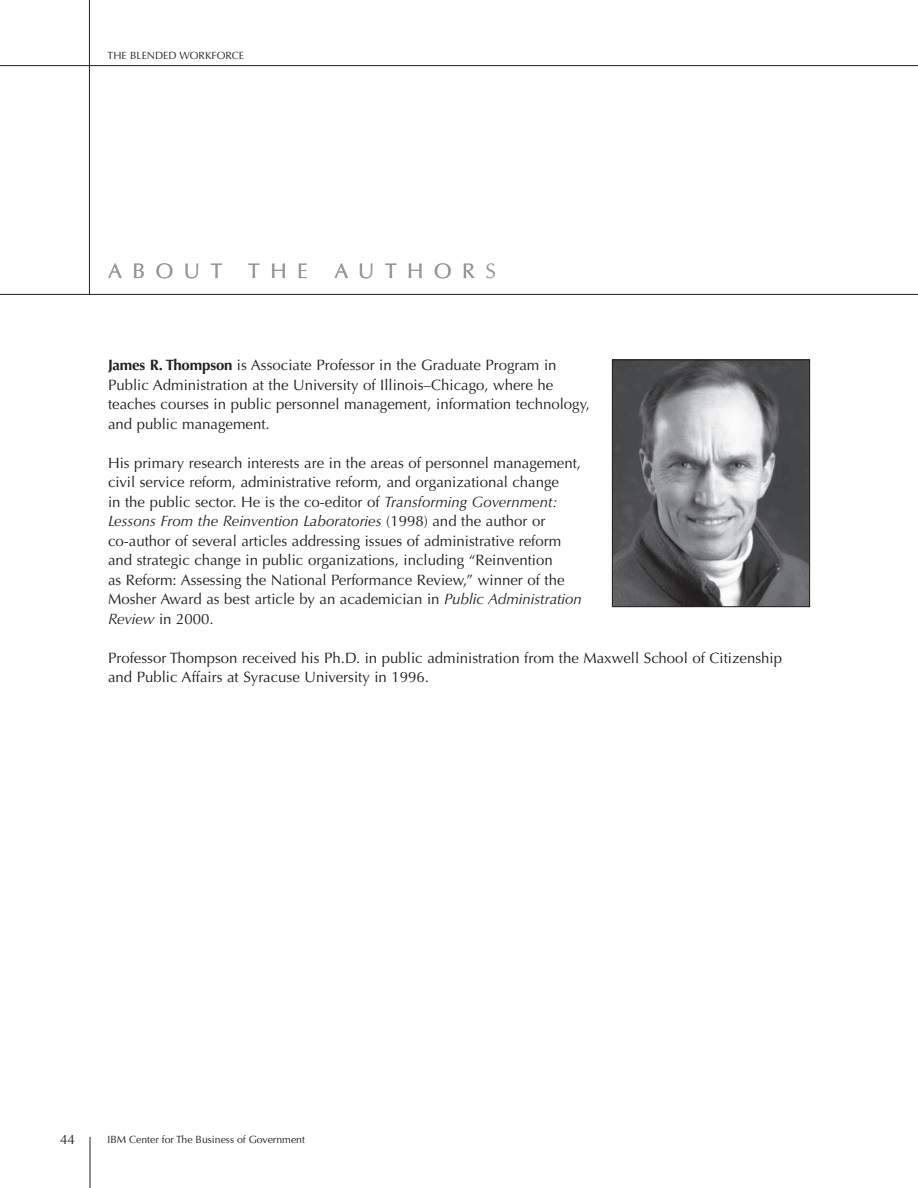
<style>
.page{position:relative;width:918px;height:1188px;background:#fff}
.page>*{position:absolute;margin:0;border:0;box-sizing:border-box;transform-origin:0 0}
.t1{font:21px "Optima";letter-spacing:.5em;color:#939598}
.t2{font:15px/19.5px "Optima";color:#231f20}
.t3{font:13.5px "Optima";color:#231f20}
.t4{font:10.5px "Optima";color:#231f20}
.s1{font-weight:700}
.s2{font-style:italic}
</style>
<div class="page">
<hr style="left:0;top:294px;width:918px;height:1px;background:#231f20">
<hr style="left:89px;top:0;width:1px;height:294px;background:#231f20">
<hr style="left:0;top:65px;width:918px;height:1px;background:#231f20">
<hr style="left:90px;top:1137px;width:1px;height:51px;background:#231f20">
<img style="left:614px;top:362px;width:194px;height:243px">
<div style="left:612px;top:360px;width:198px;height:247px;border:1px solid #231f20"></div>
<p class="t4" style="left:108px;top:49px;width:138px">THE BLENDED WORKFORCE</p>
<h1 class="t1" style="left:108px;top:259px;width:201px">ABOUT THE</h1>
<h1 class="t1" style="left:334px;top:259px;width:163px">AUTHORS</h1>
<p class="t2" style="left:108px;top:356px;width:484px"><span class="s1">James R. Thompson</span> is Associate Professor in the Graduate Program in Public Administration at the University of Illinois–Chicago, where he teaches courses in public personnel management, information technology, and public management.</p>
<p class="t2" style="left:108px;top:453px;width:475px">His primary research interests are in the areas of personnel management, civil service reform, administrative reform, and organizational change<br>in the public sector. He is the co-editor of <span class="s2">Transforming Government:<br>Lessons From the Reinvention Laboratories</span> (1998) and the author or co-author of several articles addressing issues of administrative reform and strategic change in public organizations, including “Reinvention<br>as Reform: Assessing the National Performance Review,” winner of the Mosher Award as best article by an academician in <span class="s2">Public Administration Review</span> in 2000.</p>
<p class="t2" style="left:108px;top:648px;width:676px">Professor Thompson received his Ph.D. in public administration from the Maxwell School of Citizenship and Public Affairs at Syracuse University in 1996.</p>
<p class="t3" style="left:60px;top:1131px;width:17px">44</p>
<p class="t4" style="left:108px;top:1134px;width:199px">IBM Center for The Business of Government</p>
</div>
